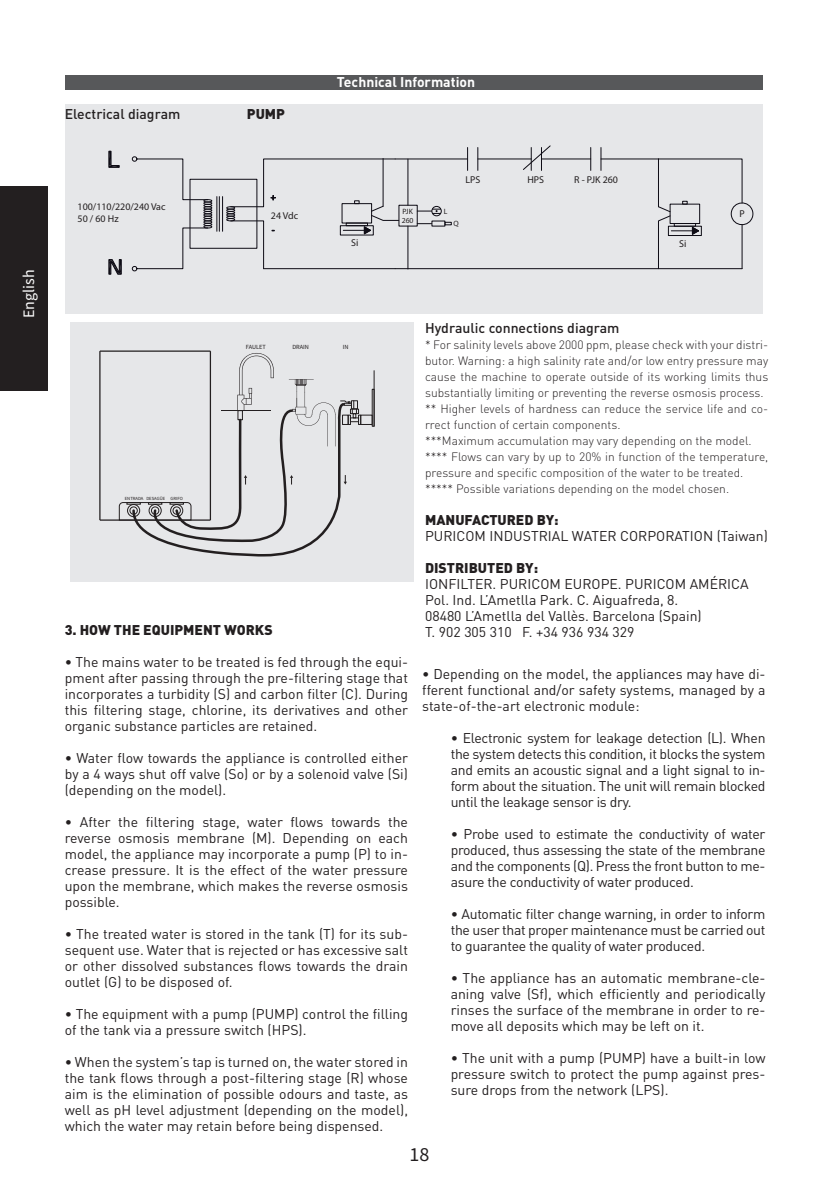
<style>
.page{position:relative;width:840px;height:1191px;background:#fff}
.page>*{position:absolute;margin:0;border:0;box-sizing:border-box;transform-origin:0 0}
.t1{font:20px "Source Sans Pro";color:#231f20}
.t2{font:16px "Source Sans Pro";color:#fff}
.t3{font:14px/16px "DIN Pro";color:#231f20;text-align:justify}
.t4{font:900 14px "DIN Pro";color:#231f20}
.t5{font:500 14px "DIN Pro";color:#231f20}
.t6{font:700 14px "DIN Pro";color:#fff}
.t7{font:300 12px/16px "DIN Pro";color:#231f20}
.t8{font:10px/12px "Source Sans Pro";color:#231f20}
.t9{font:7.6px/9.2px "Source Sans Pro";color:#231f20}
.t10{font:6.4px "Source Sans Pro";color:#231f20}
.t11{font:4.6px "Source Sans Pro";color:#231f20}
</style>
<div class="page">
<div style="left:0;top:186px;width:48px;height:205px;background:#231f20"></div>
<div style="left:65px;top:104px;width:697px;height:210px;background:#e6e7e9"></div>
<div style="left:65px;top:75px;width:697px;height:15px;background:#57585a"></div>
<svg style="left:131px;top:156px;width:82px;height:115px"></svg>
<div style="left:190px;top:179px;width:67px;height:70px;border:1px solid #0e0c15"></div>
<hr style="left:222px;top:197px;width:1px;height:34px;background:#0e0c15">
<hr style="left:219px;top:197px;width:1px;height:34px;background:#0e0c15">
<hr style="left:216px;top:197px;width:1px;height:34px;background:#0e0c15">
<hr style="left:477px;top:159px;width:54px;height:1px;background:#0e0c15">
<hr style="left:395px;top:268px;width:346px;height:1px;background:#0e0c15">
<svg style="left:522px;top:146px;width:29px;height:24px"></svg>
<svg style="left:477px;top:147px;width:1px;height:23px"></svg>
<svg style="left:467px;top:147px;width:1px;height:23px"></svg>
<svg style="left:600px;top:147px;width:1px;height:23px"></svg>
<svg style="left:590px;top:147px;width:1px;height:23px"></svg>
<svg style="left:108px;top:150px;width:12px;height:18px"></svg>
<svg style="left:108px;top:259px;width:14px;height:15px"></svg>
<svg style="left:657px;top:158px;width:96px;height:111px"></svg>
<hr style="left:541px;top:159px;width:49px;height:1px;background:#0e0c15">
<hr style="left:600px;top:159px;width:58px;height:1px;background:#0e0c15">
<hr style="left:395px;top:158px;width:72px;height:1px;background:#0e0c15">
<svg style="left:226px;top:158px;width:173px;height:111px"></svg>
<hr style="left:407px;top:159px;width:1px;height:46px;background:#0e0c15">
<hr style="left:407px;top:226px;width:1px;height:43px;background:#0e0c15">
<div style="left:431px;top:206px;width:10px;height:10px;border:1px solid #0e0c15;border-radius:50%"></div>
<svg style="left:417px;top:209px;width:23px;height:5px"></svg>
<svg style="left:417px;top:223px;width:14px;height:1px"></svg>
<svg style="left:444px;top:222px;width:7px;height:3px"></svg>
<div style="left:70px;top:322px;width:343px;height:260px;background:#e6e7e9"></div>
<hr style="left:100px;top:519px;width:110px;height:2px;background:#231f20">
<hr style="left:100px;top:350px;width:110px;height:2px;background:#231f20">
<hr style="left:100px;top:351px;width:1px;height:169px;background:#231f20">
<hr style="left:210px;top:351px;width:1px;height:169px;background:#231f20">
<hr style="left:373px;top:371px;width:1px;height:55px;background:#231f20">
<div style="left:372px;top:389px;width:2px;height:37px;border:1px solid #231f20"></div>
<div style="left:360px;top:415px;width:12px;height:10px;border:1px solid #231f20"></div>
<svg style="left:118px;top:353px;width:243px;height:204px"></svg>
<p class="t2" style="left:19px;top:318px;width:50px;rotate:-90deg">English</p>
<p class="t5" style="left:65px;top:105px;width:117px">Electrical diagram</p>
<p class="t4" style="left:247px;top:105px;width:40px">PUMP</p>
<p class="t8" style="left:78px;top:200px;width:89px">100/110/220/240 Vac<br>50 / 60 Hz</p>
<p class="t8" style="left:271px;top:209px;width:29px">24 Vdc</p>
<p class="t6" style="left:337px;top:73px;width:140px">Technical Information</p>
<p class="t8" style="left:351px;top:237px;width:9px">Si</p>
<p class="t8" style="left:465px;top:173px;width:16px">LPS</p>
<p class="t8" style="left:527px;top:173px;width:18px">HPS</p>
<p class="t9" style="left:401px;top:206px;width:13px">PJK<br>260</p>
<p class="t9" style="left:443px;top:206px;width:5px">L</p>
<p class="t9" style="left:453px;top:219px;width:7px">Q</p>
<p class="t8" style="left:574px;top:173px;width:45px">R - PJK 260</p>
<p class="t8" style="left:679px;top:237px;width:9px">Si</p>
<p class="t8" style="left:739px;top:208px;width:7px">P</p>
<p class="t11" style="left:125px;top:495px;width:59px">ENTRADA DESAGÜE GRIFO</p>
<p class="t10" style="left:246px;top:343px;width:22px">FAULET</p>
<p class="t10" style="left:292px;top:343px;width:18px">DRAIN</p>
<p class="t10" style="left:343px;top:343px;width:7px">IN</p>
<p class="t4" style="left:65px;top:620px;width:209px">3. HOW THE EQUIPMENT WORKS</p>
<p class="t3" style="left:65px;top:653px;width:345px">• The mains water to be treated is fed through the equi&shy;pment after passing through the pre-filtering stage that incorporates a turbidity (S) and carbon filter (C). During this filtering stage, chlorine, its derivatives and other organic substance particles are retained.</p>
<p class="t3" style="left:65px;top:749px;width:345px">• Water flow towards the appliance is controlled either by a 4 ways shut off valve (So) or by a solenoid valve (Si) (depending on the model).</p>
<p class="t3" style="left:65px;top:813px;width:345px">• After the filtering stage, water flows towards the reverse osmosis membrane (M). Depending on each model, the appliance may incorporate a pump (P) to in&shy;crease pressure. It is the effect of the water pressure upon the membrane, which makes the reverse osmosis possible.</p>
<p class="t3" style="left:65px;top:925px;width:345px">• The treated water is stored in the tank (T) for its sub&shy;sequent use. Water that is rejected or has excessive salt or other dissolved substances flows towards the drain outlet (G) to be disposed of.</p>
<p class="t3" style="left:65px;top:1005px;width:345px">• The equipment with a pump (PUMP) control the filling of the tank via a pressure switch (HPS).</p>
<p class="t3" style="left:65px;top:1053px;width:345px">• When the system’s tap is turned on, the water stored in the tank flows through a post-filtering stage (R) whose aim is the elimination of possible odours and taste, as well as pH level adjustment (depending on the model), which the water may retain before being dispensed.</p>
<p class="t5" style="left:425px;top:319px;width:196px">Hydraulic connections diagram</p>
<p class="t7" style="left:425px;top:336px;width:344px;text-align:justify">* For salinity levels above 2000 ppm, please check with your distri&shy;butor. Warning: a high salinity rate and/or low entry pressure may cause the machine to operate outside of its working limits thus substantially limiting or preventing the reverse osmosis process.</p>
<p class="t7" style="left:425px;top:400px;width:344px">** Higher levels of hardness can reduce the service life and co&shy;rrect function of certain components.</p>
<p class="t7" style="left:425px;top:432px;width:328px">***Maximum accumulation may vary depending on the model.</p>
<p class="t7" style="left:425px;top:448px;width:345px">**** Flows can vary by up to 20% in function of the temperature, pressure and specific composition of the water to be treated.</p>
<p class="t7" style="left:425px;top:480px;width:305px">***** Possible variations depending on the model chosen.</p>
<p class="t4" style="left:425px;top:511px;width:135px">MANUFACTURED BY:</p>
<p class="t3" style="left:425px;top:528px;width:344px">PURICOM INDUSTRIAL WATER CORPORATION (Taiwan)</p>
<p class="t4" style="left:425px;top:559px;width:115px">DISTRIBUTED BY:</p>
<p class="t3" style="left:425px;top:576px;width:325px">IONFILTER. PURICOM EUROPE. PURICOM AMÉRICA</p>
<p class="t3" style="left:425px;top:592px;width:255px">Pol. Ind. L’Ametlla Park. C. Aiguafreda, 8.</p>
<p class="t3" style="left:425px;top:608px;width:278px">08480 L’Ametlla del Vallès. Barcelona (Spain)</p>
<p class="t3" style="left:425px;top:624px;width:211px">T. 902 305 310 F. +34 936 934 329</p>
<p class="t3" style="left:422px;top:665px;width:344px">• Depending on the model, the appliances may have di&shy;fferent functional and/or safety systems, managed by a state-of-the-art electronic module:</p>
<p class="t3" style="left:450px;top:729px;width:316px">• Electronic system for leakage detection (L). When the system detects this condition, it blocks the system and emits an acoustic signal and a light signal to in&shy;form about the situation. The unit will remain blocked until the leakage sensor is dry.</p>
<p class="t3" style="left:450px;top:825px;width:316px">• Probe used to estimate the conductivity of water produced, thus assessing the state of the membrane and the components (Q). Press the front button to me&shy;asure the conductivity of water produced.</p>
<p class="t3" style="left:450px;top:905px;width:316px">• Automatic filter change warning, in order to inform the user that proper maintenance must be carried out to guarantee the quality of water produced.</p>
<p class="t3" style="left:450px;top:969px;width:316px">• The appliance has an automatic membrane-cle&shy;aning valve (Sf), which efficiently and periodically rinses the surface of the membrane in order to re&shy;move all deposits which may be left on it.</p>
<p class="t3" style="left:450px;top:1049px;width:316px">• The unit with a pump (PUMP) have a built-in low pressure switch to protect the pump against pres&shy;sure drops from the network (LPS).</p>
<h1 class="t1" style="left:409px;top:1142px;width:21px">18</h1>
</div>
